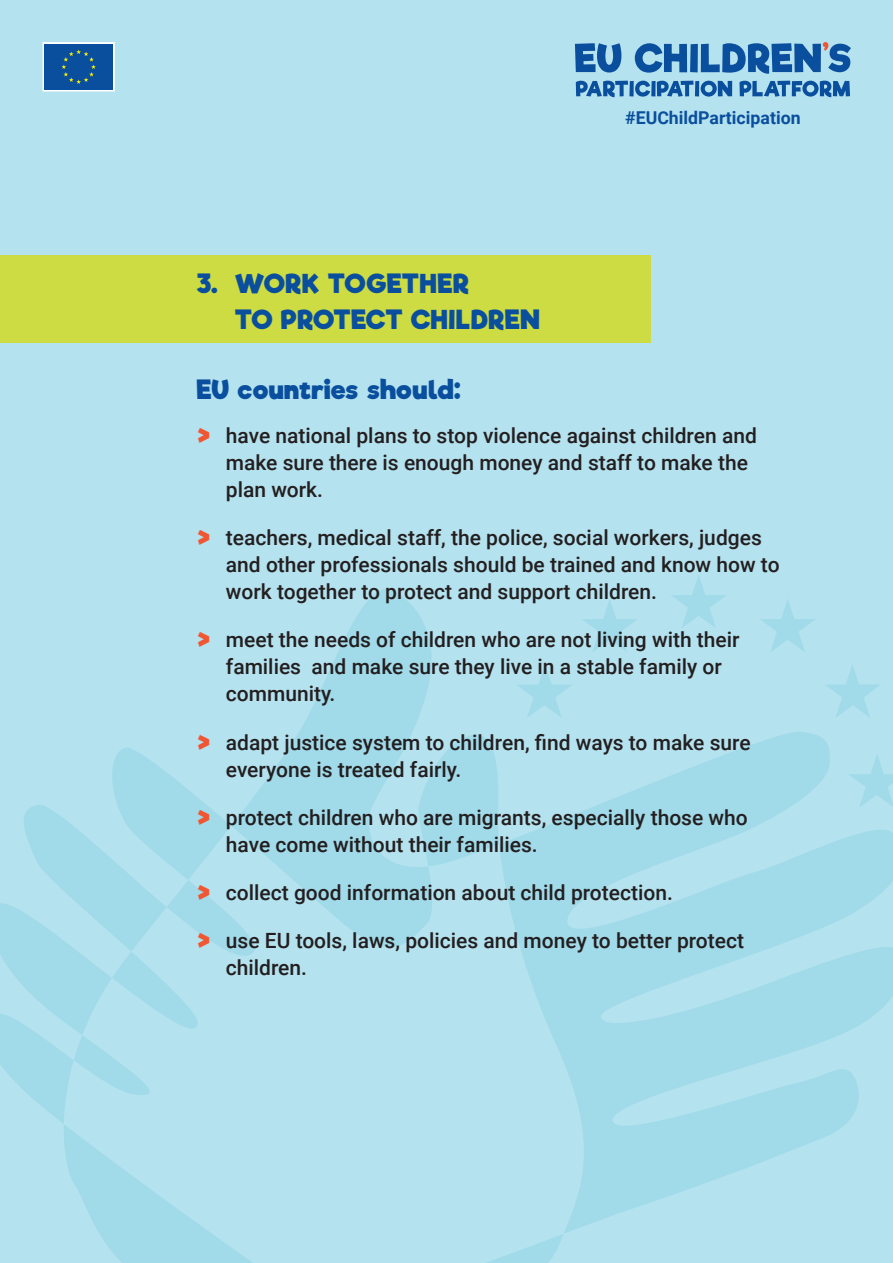
<style>
.page{position:relative;width:893px;height:1263px;background:#b5e2ef}
.page>*{position:absolute;margin:0;border:0;box-sizing:border-box;transform-origin:0 0}
.t1{font:700 25.5px/36px "Riffic";letter-spacing:-.015em;color:#0a4f9e}
.t2{font:500 21px/27px "Roboto";color:#231f20}
.t3{font:700 17.7px "Roboto";color:#0a4f9e}
.s1{font-family:"Riffic";font-weight:700;font-size:27px;color:#f05632}
</style>
<div class="page">
<svg style="left:302px;top:589px;width:130px;height:138px;fill:#a1dae9"></svg>
<svg style="left:564px;top:808px;width:329px;height:425px;fill:#a1dae9"></svg>
<svg style="left:0;top:727px;width:564px;height:536px"></svg>
<svg style="left:516px;top:575px;width:377px;height:233px"></svg>
<svg style="left:575px;top:43px;width:46px;height:30px"></svg>
<svg style="left:635px;top:42px;width:216px;height:32px"></svg>
<svg style="left:576px;top:81px;width:52px;height:16px"></svg>
<div style="left:629px;top:81px;width:5px;height:15px;background:#0a4f9e"></div>
<svg style="left:635px;top:81px;width:15px;height:16px"></svg>
<div style="left:651px;top:81px;width:5px;height:15px;background:#0a4f9e"></div>
<svg style="left:657px;top:81px;width:37px;height:16px"></svg>
<svg style="left:695px;top:81px;width:4px;height:15px"></svg>
<svg style="left:701px;top:81px;width:31px;height:16px"></svg>
<svg style="left:739px;top:81px;width:111px;height:16px"></svg>
<svg style="left:43px;top:42px;width:72px;height:49px;background:#2864a3"></svg>
<div style="left:0;top:255px;width:651px;height:88px;background:#ccdc42"></div>
<p class="t1" style="left:234px;top:265px;width:307px;text-indent:-38px">3. WORK TOGETHER<br>TO PROTECT CHILDREN</p>
<p class="t3" style="left:625px;top:106px;width:177px">#EUChildParticipation</p>
<p class="t1" style="left:196px;top:371px;width:266px">EU countries should:</p>
<p class="t2" style="left:226px;top:421px;width:532px;text-indent:-30px"><span class="s1">&gt;</span> have national plans to stop violence against children and make sure there is enough money and staff to make the plan work.</p>
<p class="t2" style="left:226px;top:523px;width:555px;text-indent:-30px"><span class="s1">&gt;</span> teachers, medical staff, the police, social workers, judges and other professionals should be trained and know how to work together to protect and support children.</p>
<p class="t2" style="left:226px;top:625px;width:515px;text-indent:-30px"><span class="s1">&gt;</span> meet the needs of children who are not living with their families and make sure they live in a stable family or community.</p>
<p class="t2" style="left:226px;top:728px;width:526px;text-indent:-30px"><span class="s1">&gt;</span> adapt justice system to children, find ways to make sure everyone is treated fairly.</p>
<p class="t2" style="left:226px;top:803px;width:523px;text-indent:-30px"><span class="s1">&gt;</span> protect children who are migrants, especially those who have come without their families.</p>
<p class="t2" style="left:196px;top:878px;width:478px"><span class="s1">&gt;</span> collect good information about child protection.</p>
<p class="t2" style="left:226px;top:926px;width:520px;text-indent:-30px"><span class="s1">&gt;</span> use EU tools, laws, policies and money to better protect children.</p>
</div>
